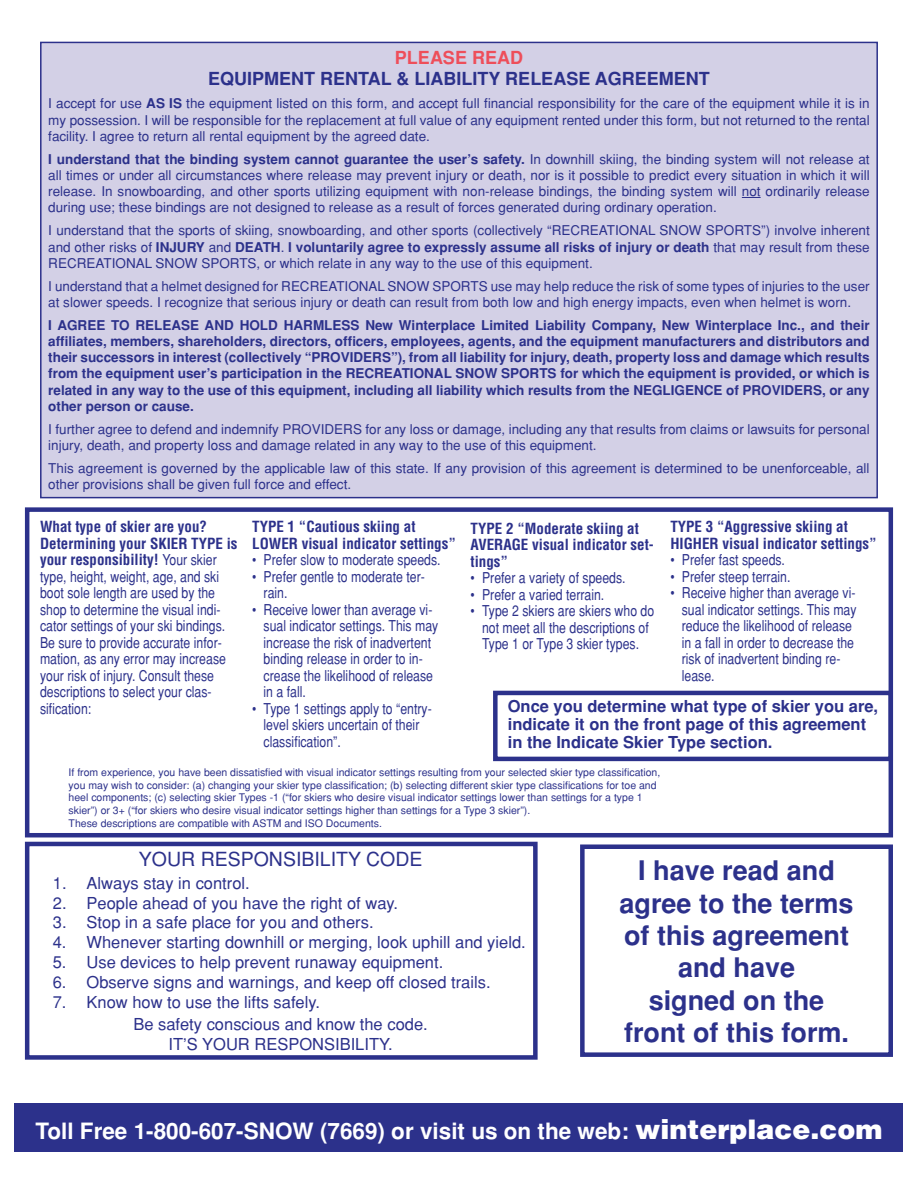
<style>
.page{position:relative;width:918px;height:1188px;background:#fff}
.page>*{position:absolute;margin:0;border:0;box-sizing:border-box;transform-origin:0 0}
.t1{font:700 27px/32.4px "Helvetica";color:#2c318b;text-align:center}
.t2{font:700 22.5px "Helvetica";color:#fff}
.t3{font:19.5px "Helvetica";color:#2c318b}
.t4{font:700 18px "Helvetica";color:#2c318b}
.t5{font:700 18px "Helvetica";color:#ee4e5a}
.t6{font:16.5px/22.5px "Helvetica";color:#2c318b}
.t7{font:700 16.5px/18px "Helvetica";color:#2c318b}
.t8{font:condensed 15px/16.5px "Helvetica";color:#2c318b}
.t9{font:700 condensed 15px/16.5px "Helvetica";color:#2c318b}
.t10{font:13.5px/16.2px "Helvetica";color:#2c318b;text-align:justify}
.t11{font:700 13.5px/16.2px "Helvetica";color:#2c318b;text-align:justify}
.t12{font:10.5px/12.6px "Helvetica";color:#2c318b}
.s1{font-weight:700}
.s2{font-weight:900;font-size:27px}
</style>
<div class="page">
<div style="left:41px;top:42px;width:836px;height:456px;background:#d3d0e6"></div>
<svg style="left:742px;top:197px;width:19px;height:1px"></svg>
<div style="left:40px;top:42px;width:838px;height:456px;border:2px solid #2c318b"></div>
<div style="left:580px;top:844px;width:313px;height:213px;border:4px solid #2c318b"></div>
<div style="left:15px;top:1104px;width:888px;height:48px;background:#2c318b"></div>
<div style="left:25px;top:507px;width:868px;height:330px;border:4px solid #2c318b"></div>
<div style="left:493px;top:691px;width:400px;height:70px;border:4px solid #2c318b"></div>
<div style="left:25px;top:842px;width:513px;height:218px;border:4px solid #2c318b"></div>
<h3 class="t5" style="left:395px;top:47px;width:130px">PLEASE READ</h3>
<h3 class="t4" style="left:208px;top:69px;width:503px">EQUIPMENT RENTAL &amp; LIABILITY RELEASE AGREEMENT</h3>
<p class="t10" style="left:48px;top:95px;width:823px">I accept for use <span class="s1">AS IS</span> the equipment listed on this form, and accept full financial responsibility for the care of the equipment while it is in my possession. I will be responsible for the replacement at full value of any equipment rented under this form, but not returned to the rental facility. I agree to return all rental equipment by the agreed date.</p>
<p class="t10" style="left:48px;top:151px;width:823px"><span class="s1">I understand that the binding system cannot guarantee the user’s safety.</span> In downhill skiing, the binding system will not release at all times or under all circumstances where release may prevent injury or death, nor is it possible to predict every situation in which it will release. In snowboarding, and other sports utilizing equipment with non-release bindings, the binding system will not ordinarily release during use; these bindings are not designed to release as a result of forces generated during ordinary operation.</p>
<p class="t10" style="left:48px;top:222px;width:823px">I understand that the sports of skiing, snowboarding, and other sports (collectively “RECREATIONAL SNOW SPORTS”) involve inherent and other risks of <span class="s1">INJURY</span> and <span class="s1">DEATH</span>. <span class="s1">I voluntarily agree to expressly assume all risks of injury or death</span> that may result from these RECREATIONAL SNOW SPORTS, or which relate in any way to the use of this equipment.</p>
<p class="t10" style="left:48px;top:278px;width:823px">I understand that a helmet designed for RECREATIONAL SNOW SPORTS use may help reduce the risk of some types of injuries to the user at slower speeds. I recognize that serious injury or death can result from both low and high energy impacts, even when helmet is worn.</p>
<p class="t11" style="left:48px;top:317px;width:823px">I AGREE TO RELEASE AND HOLD HARMLESS New Winterplace Limited Liability Company, New Winterplace Inc., and their affiliates, members, shareholders, directors, officers, employees, agents, and the equipment manufacturers and distributors and their successors in interest (collectively “PROVIDERS”), from all liability for injury, death, property loss and damage which results from the equipment user’s participation in the RECREATIONAL SNOW SPORTS for which the equipment is provided, or which is related in any way to the use of this equipment, including all liability which results from the NEGLIGENCE of PROVIDERS, or any other person or cause.</p>
<p class="t10" style="left:48px;top:421px;width:823px">I further agree to defend and indemnify PROVIDERS for any loss or damage, including any that results from claims or lawsuits for personal injury, death, and property loss and damage related in any way to the use of this equipment.</p>
<p class="t10" style="left:48px;top:460px;width:823px">This agreement is governed by the applicable law of this state. If any provision of this agreement is determined to be unenforceable, all other provisions shall be given full force and effect.</p>
<p class="t8" style="left:40px;top:519px;width:199px"><span class="s1">What type of skier are you?<br>Determining your SKIER TYPE is your responsibility!</span> Your skier type, height, weight, age, and ski boot sole length are used by the shop to determine the visual indi&shy;cator settings of your ski bindings.<br>Be sure to provide accurate infor&shy;mation, as any error may increase your risk of injury. Consult these descriptions to select your clas&shy;sification:</p>
<p class="t9" style="left:252px;top:519px;width:205px">TYPE 1 “Cautious skiing at<br>LOWER visual indicator settings”</p>
<p class="t9" style="left:670px;top:519px;width:208px">TYPE 3 “Aggressive skiing at<br>HIGHER visual indicator settings”</p>
<p class="t8" style="left:670px;top:552px;width:116px">• Prefer fast speeds.</p>
<p class="t8" style="left:670px;top:568px;width:122px">• Prefer steep terrain.</p>
<p class="t8" style="left:682px;top:585px;width:176px;text-indent:-11px">• Receive higher than average vi&shy;sual indicator settings. This may reduce the likelihood of release in a fall in order to decrease the risk of inadvertent binding re&shy;lease.</p>
<p class="t9" style="left:471px;top:520px;width:185px">TYPE 2 “Moderate skiing at<br>AVERAGE visual indicator set&shy;tings”</p>
<p class="t8" style="left:471px;top:569px;width:156px">• Prefer a variety of speeds.</p>
<p class="t8" style="left:471px;top:586px;width:135px">• Prefer a varied terrain.</p>
<p class="t8" style="left:471px;top:602px;width:185px;text-align:center">• Type 2 skiers are skiers who do not meet all the descriptions of<br>Type 1 or Type 3 skier types.</p>
<p class="t8" style="left:252px;top:552px;width:190px">• Prefer slow to moderate speeds.</p>
<p class="t8" style="left:264px;top:568px;width:163px;text-indent:-11px">• Prefer gentle to moderate ter&shy;rain.</p>
<p class="t8" style="left:264px;top:601px;width:176px;text-indent:-11px">• Receive lower than average vi&shy;sual indicator settings. This may increase the risk of inadvertent binding release in order to in&shy;crease the likelihood of release in a fall.</p>
<p class="t8" style="left:264px;top:700px;width:170px;text-indent:-11px">• Type 1 settings apply to “entry&shy;level skiers uncertain of their classification”.</p>
<p class="t7" style="left:508px;top:698px;width:372px">Once you determine what type of skier you are, indicate it on the front page of this agreement in the Indicate Skier Type section.</p>
<p class="t12" style="left:69px;top:766px;width:593px">If from experience, you have been dissatisfied with visual indicator settings resulting from your selected skier type classification, you may wish to consider: (a) changing your skier type classification; (b) selecting different skier type classifications for toe and heel components; (c) selecting skier Types -1 (“for skiers who desire visual indicator settings lower than settings for a type 1 skier”) or 3+ (“for skiers who desire visual indicator settings higher than settings for a Type 3 skier”).<br>These descriptions are compatible with ASTM and ISO Documents.</p>
<h3 class="t3" style="left:139px;top:848px;width:285px">YOUR RESPONSIBILITY CODE</h3>
<p class="t6" style="left:53px;top:872px;width:198px">1. Always stay in control.</p>
<p class="t6" style="left:53px;top:891px;width:347px">2. People ahead of you have the right of way.</p>
<p class="t6" style="left:53px;top:911px;width:322px">3. Stop in a safe place for you and others.</p>
<p class="t6" style="left:53px;top:931px;width:474px">4. Whenever starting downhill or merging, look uphill and yield.</p>
<p class="t6" style="left:53px;top:951px;width:392px">5. Use devices to help prevent runaway equipment.</p>
<p class="t6" style="left:53px;top:971px;width:439px">6. Observe signs and warnings, and keep off closed trails.</p>
<p class="t6" style="left:133px;top:990px;width:296px;text-indent:-81px">7. Know how to use the lifts safely.<br>Be safety conscious and know the code.</p>
<p class="t6" style="left:169px;top:1033px;width:226px">IT’S YOUR RESPONSIBILITY.</p>
<h1 class="t1" style="left:620px;top:854px;width:236px">I have read and agree to the terms of this agreement and have<br>signed on the front of this form.</h1>
<h2 class="t2" style="left:35px;top:1118px;width:849px">Toll Free 1-800-607-SNOW (7669) or visit us on the web: <span class="s2">winterplace.com</span></h2>
</div>
